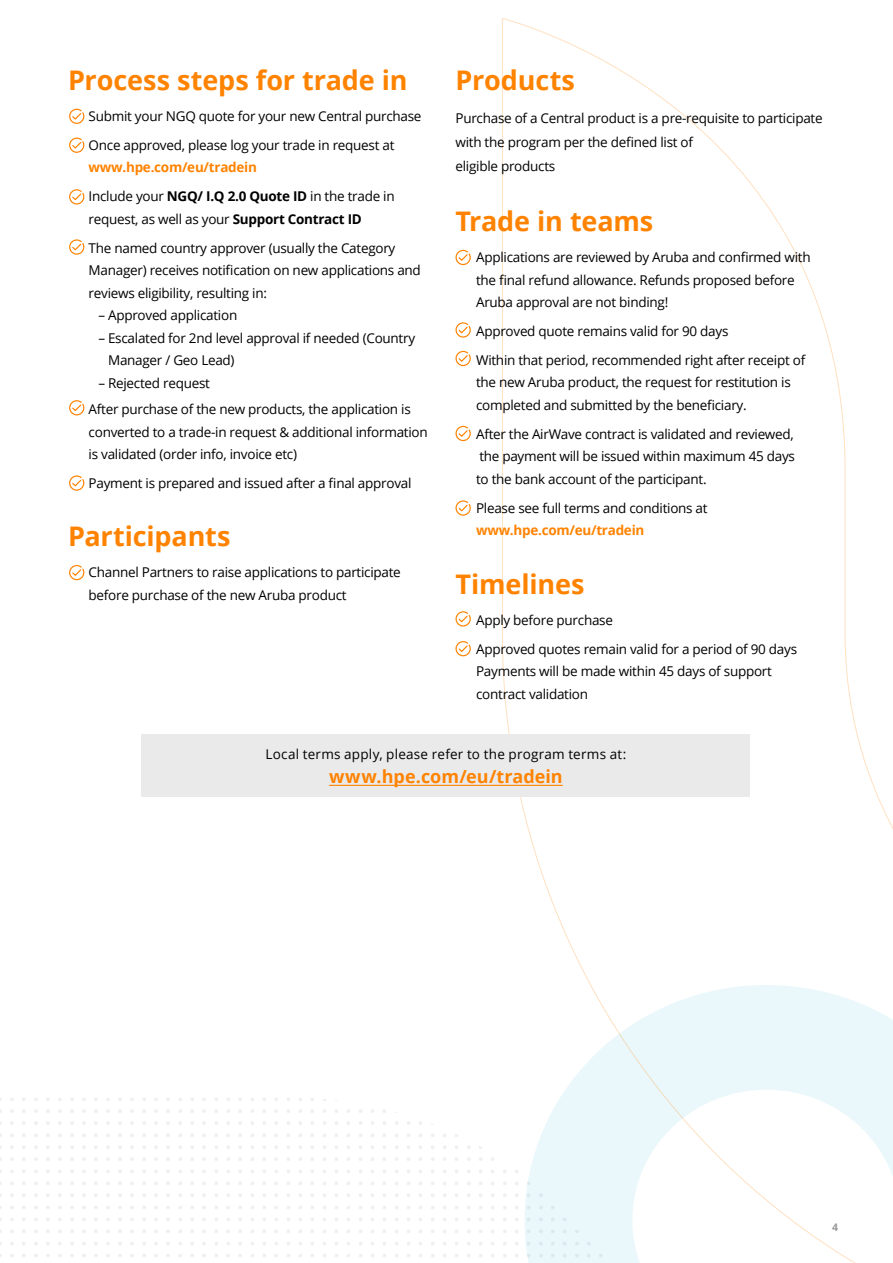
<style>
.page{position:relative;width:893px;height:1263px;background:#fff}
.page>*{position:absolute;margin:0;border:0;box-sizing:border-box;transform-origin:0 0}
.t1{font:700 27px "Open Sans";letter-spacing:-.005em;color:#ff8300}
.t2{font:700 18px "Open Sans";letter-spacing:.005em;color:#ff8300}
.t3{font:13.5px/22.5px "Open Sans";letter-spacing:-.02em;color:#000}
.t4{font:13.5px "Open Sans";letter-spacing:.015em;color:#000}
.t5{font:700 13.5px "Open Sans";letter-spacing:-.02em;color:#ff8300}
.t6{font:700 10.5px "Open Sans";color:#999899}
.s1{font-weight:700;color:#ff8300}
.s2{font-weight:700}
</style>
<div class="page">
<svg style="left:502px;top:18px;width:391px;height:1245px"></svg>
<img style="left:0;top:1097px;width:683px;height:166px">
<div style="left:142px;top:734px;width:608px;height:63px;background:#ebeaeb"></div>
<hr style="left:329px;top:785px;width:234px;height:1px;background:#ff8300">
<svg style="left:69px;top:108px;width:16px;height:16px"></svg>
<svg style="left:455px;top:249px;width:16px;height:17px"></svg>
<svg style="left:455px;top:322px;width:16px;height:16px"></svg>
<svg style="left:455px;top:350px;width:16px;height:17px"></svg>
<svg style="left:455px;top:425px;width:16px;height:17px"></svg>
<svg style="left:455px;top:500px;width:16px;height:16px"></svg>
<svg style="left:455px;top:611px;width:16px;height:16px"></svg>
<svg style="left:455px;top:641px;width:16px;height:16px"></svg>
<svg style="left:69px;top:137px;width:16px;height:16px"></svg>
<svg style="left:69px;top:189px;width:16px;height:16px"></svg>
<svg style="left:69px;top:239px;width:16px;height:16px"></svg>
<svg style="left:69px;top:400px;width:16px;height:16px"></svg>
<svg style="left:69px;top:475px;width:16px;height:16px"></svg>
<svg style="left:69px;top:565px;width:16px;height:16px"></svg>
<h1 class="t1" style="left:68px;top:61px;width:341px">Process steps for trade in</h1>
<p class="t3" style="left:89px;top:101px;width:334px;line-height:29px">Submit your NGQ quote for your new Central purchase<br>Once approved, please log your trade in request at</p>
<p class="t3" style="left:89px;top:153px;width:307px;line-height:29px"><span class="s1">www.hpe.com/eu/tradein<br></span>Include your <span class="s2">NGQ/ I.Q 2.0 Quote ID</span> in the trade in</p>
<p class="t3" style="left:89px;top:204px;width:308px;line-height:29px">request, as well as your <span class="s2">Support Contract ID<br></span>The named country approver (usually the Category</p>
<p class="t3" style="left:89px;top:259px;width:334px">Manager) receives notification on new applications and reviews eligibility, resulting in:</p>
<p class="t3" style="left:98px;top:304px;width:140px">– Approved application</p>
<p class="t3" style="left:108px;top:326px;width:309px;text-indent:-10px">– Escalated for 2nd level approval if needed (Country<br>Manager / Geo Lead)</p>
<p class="t3" style="left:89px;top:369px;width:324px;line-height:26.5px;text-indent:10px">– Rejected request<br>After purchase of the new products, the application is</p>
<p class="t3" style="left:89px;top:420px;width:341px">converted to a trade-in request &amp; additional information is validated (order info, invoice etc)</p>
<p class="t3" style="left:89px;top:472px;width:324px">Payment is prepared and issued after a final approval</p>
<h1 class="t1" style="left:68px;top:517px;width:164px">Participants</h1>
<p class="t3" style="left:89px;top:561px;width:314px">Channel Partners to raise applications to participate before purchase of the new Aruba product</p>
<h1 class="t1" style="left:455px;top:61px;width:121px">Products</h1>
<p class="t3" style="left:455px;top:106px;width:369px;line-height:24px">Purchase of a Central product is a pre-requisite to participate with the program per the defined list of<br>eligible products</p>
<h1 class="t1" style="left:455px;top:202px;width:199px">Trade in teams</h1>
<p class="t3" style="left:476px;top:246px;width:336px">Applications are reviewed by Aruba and confirmed with the final refund allowance. Refunds proposed before<br>Aruba approval are not binding!</p>
<p class="t3" style="left:476px;top:316px;width:331px;line-height:29px">Approved quote remains valid for 90 days<br>Within that period, recommended right after receipt of</p>
<p class="t3" style="left:476px;top:371px;width:316px">the new Aruba product, the request for restitution is completed and submitted by the beneficiary.</p>
<p class="t3" style="left:476px;top:422px;width:320px;text-align:justify">After the AirWave contract is validated and reviewed, the payment will be issued within maximum 45 days to the bank account of the participant.</p>
<p class="t3" style="left:476px;top:496px;width:233px">Please see full terms and conditions at</p>
<p class="t5" style="left:476px;top:521px;width:170px">www.hpe.com/eu/tradein</p>
<h1 class="t1" style="left:455px;top:565px;width:131px">Timelines</h1>
<p class="t3" style="left:476px;top:605px;width:323px;line-height:29px">Apply before purchase<br>Approved quotes remain valid for a period of 90 days</p>
<p class="t3" style="left:476px;top:660px;width:297px">Payments will be made within 45 days of support contract validation</p>
<p class="t4" style="left:266px;top:745px;width:362px">Local terms apply, please refer to the program terms at:</p>
<h2 class="t2" style="left:329px;top:764px;width:235px">www.hpe.com/eu/tradein</h2>
<p class="t6" style="left:832px;top:1219px;width:7px">4</p>
</div>
